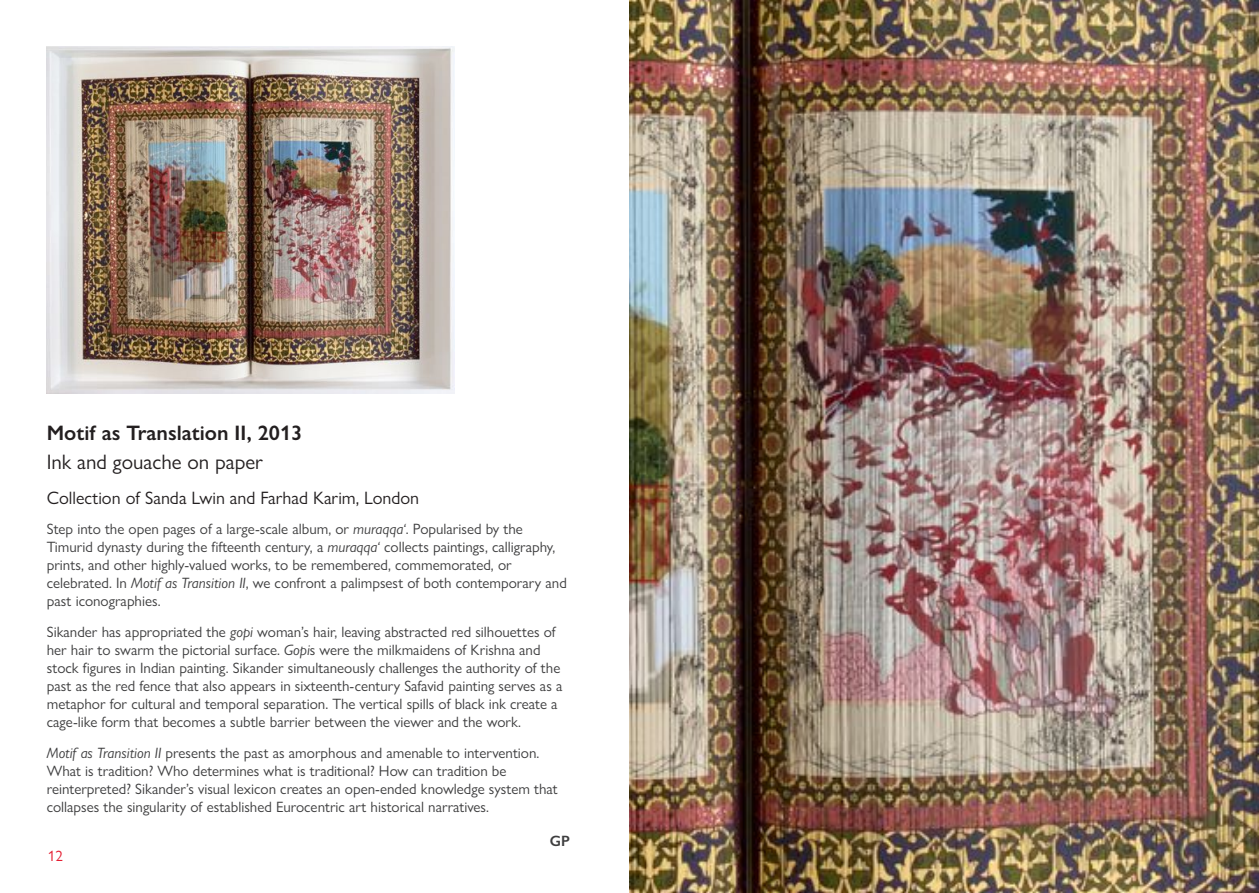
<style>
.page{position:relative;width:1259px;height:893px;background:#fff}
.page>*{position:absolute;margin:0;border:0;box-sizing:border-box;transform-origin:0 0}
.t1{font:600 21px "Gill Sans Nova";color:#231f20}
.t2{font:21px "Gill Sans Nova";color:#231f20}
.t3{font:18px "Gill Sans Nova";color:#231f20}
.t4{font:15px/18px "Gill Sans Nova";color:#3e3e3f}
.t5{font:15px "Gill Sans Nova";color:#e51d31}
.t6{font:600 15px "Gill Sans Nova";color:#3e3e3f}
.s1{font-style:italic}
</style>
<div class="page">
<img style="left:629px;top:0;width:630px;height:893px">
<img style="left:47px;top:47px;width:407px;height:347px">
<h1 class="t1" style="left:47px;top:420px;width:257px">Motif as Translation II, 2013</h1>
<h1 class="t2" style="left:47px;top:449px;width:218px">Ink and gouache on paper</h1>
<p class="t3" style="left:47px;top:486px;width:374px">Collection of Sanda Lwin and Farhad Karim, London</p>
<p class="t4" style="left:47px;top:520px;width:521px">Step into the open pages of a large-scale album, or <span class="s1">muraqqa‘</span>. Popularised by the Timurid dynasty during the fifteenth century, a <span class="s1">muraqqa‘</span> collects paintings, calligraphy, prints, and other highly-valued works, to be remembered, commemorated, or celebrated. In <span class="s1">Motif as Transition II</span>, we confront a palimpsest of both contemporary and past iconographies.</p>
<p class="t4" style="left:47px;top:623px;width:517px">Sikander has appropriated the <span class="s1">gopi</span> woman’s hair, leaving abstracted red silhouettes of her hair to swarm the pictorial surface. <span class="s1">Gopi</span>s were the milkmaidens of Krishna and stock figures in Indian painting. Sikander simultaneously challenges the authority of the past as the red fence that also appears in sixteenth-century Safavid painting serves as a metaphor for cultural and temporal separation. The vertical spills of black ink create a cage-like form that becomes a subtle barrier between the viewer and the work.</p>
<p class="t4" style="left:47px;top:744px;width:512px"><span class="s1">Motif as Transition II</span> presents the past as amorphous and amenable to intervention.<br>What is tradition? Who determines what is traditional? How can tradition be reinterpreted? Sikander’s visual lexicon creates an open-ended knowledge system that collapses the singularity of established Eurocentric art historical narratives.</p>
<p class="t6" style="left:550px;top:832px;width:22px">GP</p>
<p class="t5" style="left:48px;top:847px;width:17px">12</p>
</div>
